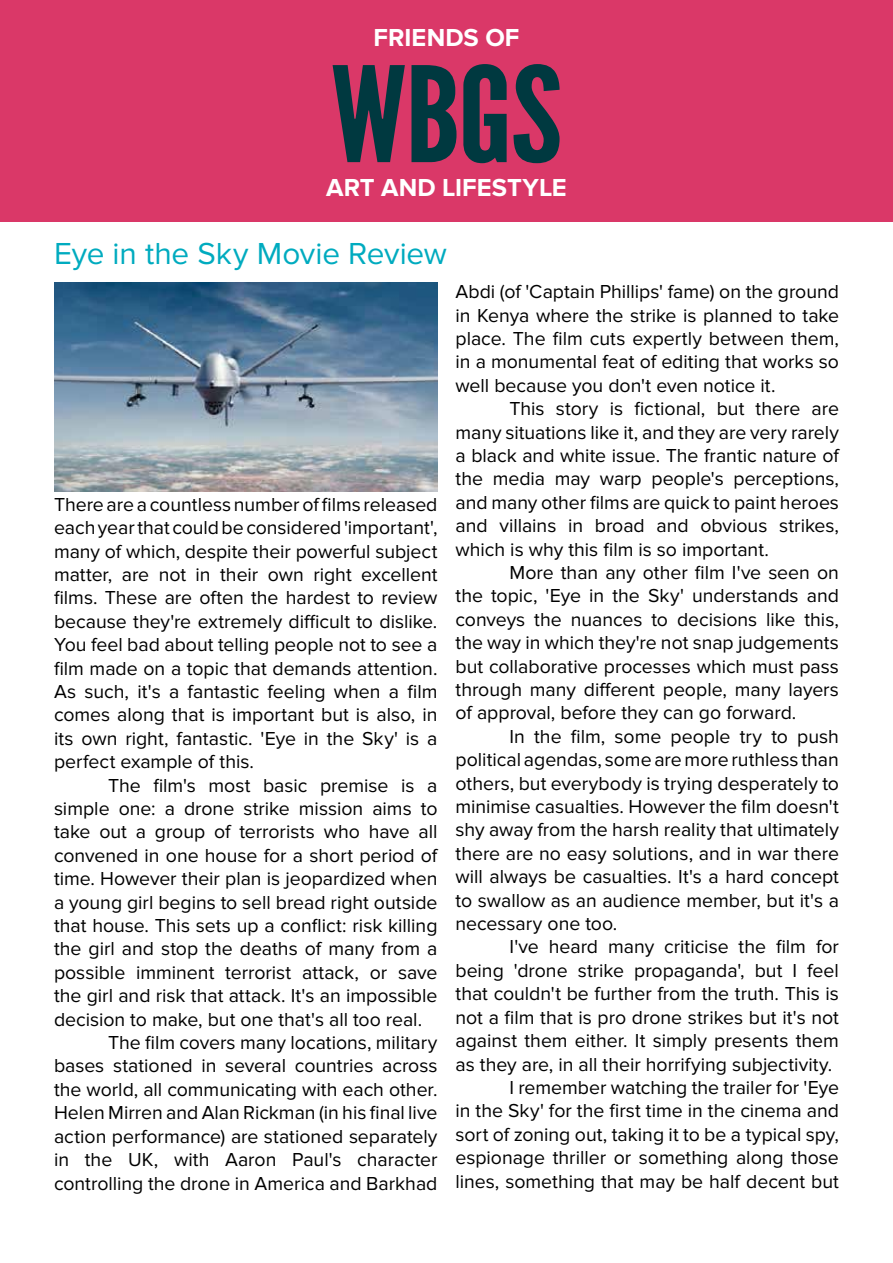
<style>
.page{position:relative;width:893px;height:1263px;background:#fff}
.page>*{position:absolute;margin:0;border:0;box-sizing:border-box;transform-origin:0 0}
.t1{font:132px "League Gothic";color:#003940;scale:1.14 1}
.t2{font:31.5px "Proxima Nova";letter-spacing:-.005em;color:#00abbf}
.t3{font:700 25.5px "Proxima Nova";color:#fff}
.t4{font:19.5px/23.4px "Proxima Nova";color:#000;text-align:justify}
</style>
<div class="page">
<div style="left:0;top:0;width:893px;height:221px;background:#da3868"></div>
<img style="left:54px;top:283px;width:383px;height:208px">
<h3 class="t3" style="left:373px;top:23px;width:148px">FRIENDS OF</h3>
<h1 class="t1" style="left:331px;top:36px;width:205px">WBGS</h1>
<h3 class="t3" style="left:326px;top:173px;width:242px">ART AND LIFESTYLE</h3>
<h2 class="t2" style="left:54px;top:236px;width:395px">Eye in the Sky Movie Review</h2>
<p class="t4" style="left:54px;top:493px;width:385px">There are a countless number of films released each year that could be considered 'important', many of which, despite their powerful subject matter, are not in their own right excellent films. These are often the hardest to review because they're extremely difficult to dislike.<br>You feel bad about telling people not to see a film made on a topic that demands attention.<br>As such, it's a fantastic feeling when a film comes along that is important but is also, in its own right, fantastic. 'Eye in the Sky' is a perfect example of this.</p>
<p class="t4" style="left:108px;top:774px;width:331px">The film's most basic premise is a</p>
<p class="t4" style="left:54px;top:797px;width:385px">simple one: a drone strike mission aims to</p>
<p class="t4" style="left:54px;top:820px;width:385px">take out a group of terrorists who have all</p>
<p class="t4" style="left:54px;top:844px;width:385px">convened in one house for a short period of</p>
<p class="t4" style="left:54px;top:867px;width:385px">time. However their plan is jeopardized when</p>
<p class="t4" style="left:54px;top:891px;width:385px">a young girl begins to sell bread right outside</p>
<p class="t4" style="left:54px;top:914px;width:385px">that house. This sets up a conflict: risk killing</p>
<p class="t4" style="left:54px;top:937px;width:385px">the girl and stop the deaths of many from a</p>
<p class="t4" style="left:54px;top:961px;width:385px">possible imminent terrorist attack, or save</p>
<p class="t4" style="left:54px;top:984px;width:385px">the girl and risk that attack. It's an impossible</p>
<p class="t4" style="left:54px;top:1008px;width:370px">decision to make, but one that's all too real.</p>
<p class="t4" style="left:108px;top:1031px;width:331px">The film covers many locations, military</p>
<p class="t4" style="left:54px;top:1054px;width:385px">bases stationed in several countries across</p>
<p class="t4" style="left:54px;top:1078px;width:385px">the world, all communicating with each other.</p>
<p class="t4" style="left:54px;top:1101px;width:385px">Helen Mirren and Alan Rickman (in his final live</p>
<p class="t4" style="left:54px;top:1125px;width:385px">action performance) are stationed separately</p>
<p class="t4" style="left:54px;top:1148px;width:385px">in the UK, with Aaron Paul's character</p>
<p class="t4" style="left:54px;top:1171px;width:385px">controlling the drone in America and Barkhad</p>
<p class="t4" style="left:455px;top:280px;width:385px">Abdi (of 'Captain Phillips' fame) on the ground in Kenya where the strike is planned to take place. The film cuts expertly between them, in a monumental feat of editing that works so well because you don't even notice it.</p>
<p class="t4" style="left:455px;top:397px;width:385px;text-indent:54px">This story is fictional, but there are many situations like it, and they are very rarely a black and white issue. The frantic nature of the media may warp people's perceptions, and many other films are quick to paint heroes and villains in broad and obvious strikes, which is why this film is so important.</p>
<p class="t4" style="left:455px;top:561px;width:385px;text-indent:54px">More than any other film I've seen on the topic, 'Eye in the Sky' understands and conveys the nuances to decisions like this, the way in which they're not snap judgements but collaborative processes which must pass through many different people, many layers of approval, before they can go forward.</p>
<p class="t4" style="left:455px;top:725px;width:385px;text-indent:54px">In the film, some people try to push political agendas, some are more ruthless than others, but everybody is trying desperately to minimise casualties. However the film doesn't shy away from the harsh reality that ultimately there are no easy solutions, and in war there will always be casualties. It's a hard concept to swallow as an audience member, but it's a necessary one too.</p>
<p class="t4" style="left:509px;top:935px;width:331px">I've heard many criticise the film for</p>
<p class="t4" style="left:455px;top:959px;width:385px">being 'drone strike propaganda', but I feel</p>
<p class="t4" style="left:455px;top:982px;width:385px">that couldn't be further from the truth. This is</p>
<p class="t4" style="left:455px;top:1006px;width:385px">not a film that is pro drone strikes but it's not</p>
<p class="t4" style="left:455px;top:1029px;width:385px">against them either. It simply presents them</p>
<p class="t4" style="left:455px;top:1052px;width:378px">as they are, in all their horrifying subjectivity.</p>
<p class="t4" style="left:509px;top:1076px;width:331px">I remember watching the trailer for 'Eye</p>
<p class="t4" style="left:455px;top:1099px;width:385px">in the Sky' for the first time in the cinema and</p>
<p class="t4" style="left:455px;top:1123px;width:385px">sort of zoning out, taking it to be a typical spy,</p>
<p class="t4" style="left:455px;top:1146px;width:385px">espionage thriller or something along those</p>
<p class="t4" style="left:455px;top:1169px;width:385px">lines, something that may be half decent but</p>
</div>
